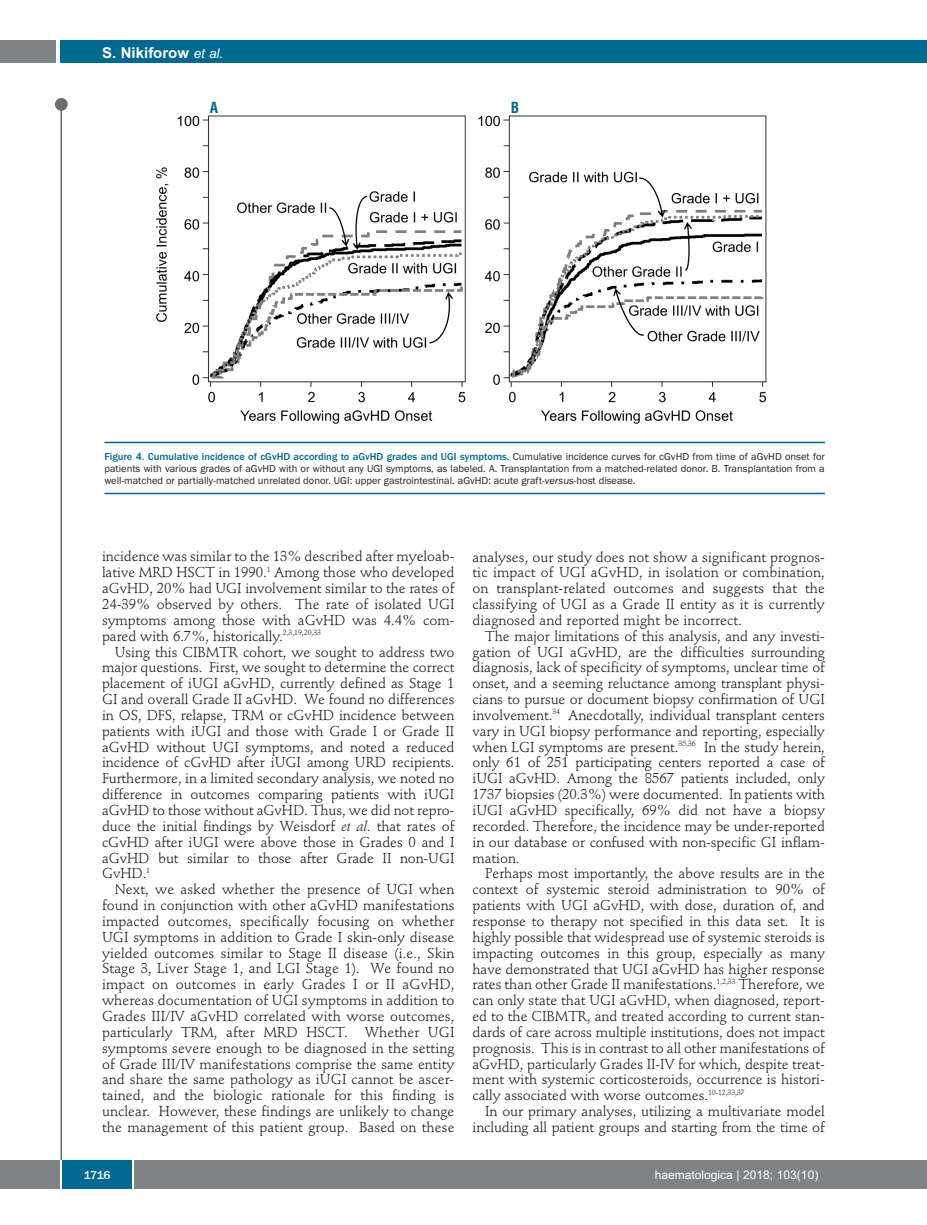
<style>
.page{position:relative;width:927px;height:1225px;background:#fff}
.page>*{position:absolute;margin:0;border:0;box-sizing:border-box;transform-origin:0 0}
.t1{font:700 15px "Arial";color:#fff}
.t2{font:700 condensed 15px "Helvetica";color:#006991}
.t3{font:14.25px/15.9px "Stempel Schneidler";letter-spacing:-.005em;color:#231f20;text-align:justify}
.t4{font:12px "Arial";color:#fff}
.t5{font:500 12px "Franklin Gothic";color:#fff}
.t6{font:10.5px/12px "Franklin Gothic";color:#231f20;text-align:justify}
.s1{font-weight:400;font-style:italic;font-size:13.5px}
.s2{font-weight:500;color:#006991}
.s3{font-style:italic}
</style>
<div class="page">
<div style="left:911px;top:40px;width:16px;height:22px;background:#006991"></div>
<div style="left:910px;top:1160px;width:17px;height:28px;background:#808285"></div>
<div style="left:55px;top:98px;width:13px;height:13px;background:#6c6d70;border-radius:50%"></div>
<hr style="left:60px;top:101px;width:2px;height:1061px;background:#6c6d70">
<div style="left:60px;top:40px;width:852px;height:22px;background:#006991"></div>
<div style="left:0;top:40px;width:56px;height:22px;background:#808285"></div>
<div style="left:0;top:1160px;width:911px;height:28px;background:#808285"></div>
<div style="left:62px;top:1160px;width:71px;height:28px;background:#006991"></div>
<hr style="left:60px;top:1160px;width:2px;height:28px;background:#fff">
<svg style="left:133px;top:1160px;width:1px;height:28px"></svg>
<img style="left:156px;top:115px;width:611px;height:309px">
<hr style="left:104px;top:442px;width:721px;height:1px;background:#006991">
<hr style="left:104px;top:493px;width:721px;height:1px;background:#006991">
<p class="t1" style="left:102px;top:44px;width:123px">S. Nikiforow <span class="s1">et al.</span></p>
<p class="t2" style="left:210px;top:99px;width:10px">A</p>
<p class="t2" style="left:511px;top:99px;width:10px">B</p>
<p class="t6" style="left:104px;top:450px;width:722px"><span class="s2">Figure 4. Cumulative incidence of cGvHD according to aGvHD grades and UGI symptoms.</span> Cumulative incidence curves for cGvHD from time of aGvHD onset for patients with various grades of aGvHD with or without any UGI symptoms, as labeled. A. Transplantation from a matched-related donor. B. Transplantation from a well-matched or partially-matched unrelated donor. UGI: upper gastrointestinal. aGvHD: acute graft-<span class="s3">versus</span>-host disease.</p>
<p class="t3" style="left:102px;top:550px;width:354px">incidence was similar to the 13% described after myeloab&shy;lative MRD HSCT in 1990.<sup>1</sup> Among those who developed aGvHD, 20% had UGI involvement similar to the rates of 24-39% observed by others. The rate of isolated UGI symptoms among those with aGvHD was 4.4% com&shy;pared with 6.7%, historically.<sup>2,3,19,20,33</sup></p>
<p class="t3" style="left:102px;top:645px;width:354px;text-indent:13px">Using this CIBMTR cohort, we sought to address two major questions. First, we sought to determine the correct placement of iUGI aGvHD, currently defined as Stage 1<br>GI and overall Grade II aGvHD. We found no differences in OS, DFS, relapse, TRM or cGvHD incidence between patients with iUGI and those with Grade I or Grade II aGvHD without UGI symptoms, and noted a reduced incidence of cGvHD after iUGI among URD recipients.<br>Furthermore, in a limited secondary analysis, we noted no difference in outcomes comparing patients with iUGI aGvHD to those without aGvHD. Thus, we did not repro&shy;duce the initial findings by Weisdorf <span class="s3">et al</span>. that rates of cGvHD after iUGI were above those in Grades 0 and I aGvHD but similar to those after Grade II non-UGI GvHD.<sup>1</sup></p>
<p class="t3" style="left:102px;top:882px;width:354px;text-indent:13px">Next, we asked whether the presence of UGI when found in conjunction with other aGvHD manifestations impacted outcomes, specifically focusing on whether UGI symptoms in addition to Grade I skin-only disease yielded outcomes similar to Stage II disease (i.e., Skin Stage 3, Liver Stage 1, and LGI Stage 1). We found no impact on outcomes in early Grades I or II aGvHD, whereas documentation of UGI symptoms in addition to Grades III/IV aGvHD correlated with worse outcomes, particularly TRM, after MRD HSCT. Whether UGI symptoms severe enough to be diagnosed in the setting of Grade III/IV manifestations comprise the same entity and share the same pathology as iUGI cannot be ascer&shy;tained, and the biologic rationale for this finding is unclear. However, these findings are unlikely to change the management of this patient group. Based on these</p>
<p class="t3" style="left:472px;top:550px;width:354px">analyses, our study does not show a significant prognos&shy;tic impact of UGI aGvHD, in isolation or combination, on transplant-related outcomes and suggests that the classifying of UGI as a Grade II entity as it is currently diagnosed and reported might be incorrect.</p>
<p class="t3" style="left:472px;top:629px;width:354px;text-indent:13px">The major limitations of this analysis, and any investi&shy;gation of UGI aGvHD, are the difficulties surrounding diagnosis, lack of specificity of symptoms, unclear time of onset, and a seeming reluctance among transplant physi&shy;cians to pursue or document biopsy confirmation of UGI involvement.<sup>34</sup> Anecdotally, individual transplant centers vary in UGI biopsy performance and reporting, especially when LGI symptoms are present.<sup>35,36</sup> In the study herein, only 61 of 251 participating centers reported a case of iUGI aGvHD. Among the 8567 patients included, only 1737 biopsies (20.3%) were documented. In patients with iUGI aGvHD specifically, 69% did not have a biopsy recorded. Therefore, the incidence may be under-reported in our database or confused with non-specific GI inflam&shy;mation.</p>
<p class="t3" style="left:472px;top:867px;width:354px;text-indent:13px">Perhaps most importantly, the above results are in the context of systemic steroid administration to 90% of patients with UGI aGvHD, with dose, duration of, and response to therapy not specified in this data set. It is highly possible that widespread use of systemic steroids is impacting outcomes in this group, especially as many have demonstrated that UGI aGvHD has higher response rates than other Grade II manifestations.<sup>1,2,33</sup> Therefore, we can only state that UGI aGvHD, when diagnosed, report&shy;ed to the CIBMTR, and treated according to current stan&shy;dards of care across multiple institutions, does not impact prognosis. This is in contrast to all other manifestations of aGvHD, particularly Grades II-IV for which, despite treat&shy;ment with systemic corticosteroids, occurrence is histori&shy;cally associated with worse outcomes.<sup>10-12,33,37</sup></p>
<p class="t3" style="left:472px;top:1104px;width:354px;text-align:right">In our primary analyses, utilizing a multivariate model including all patient groups and starting from the time of</p>
<p class="t5" style="left:84px;top:1167px;width:28px">1716</p>
<p class="t4" style="left:655px;top:1167px;width:165px">haematologica | 2018; 103(10)</p>
</div>
